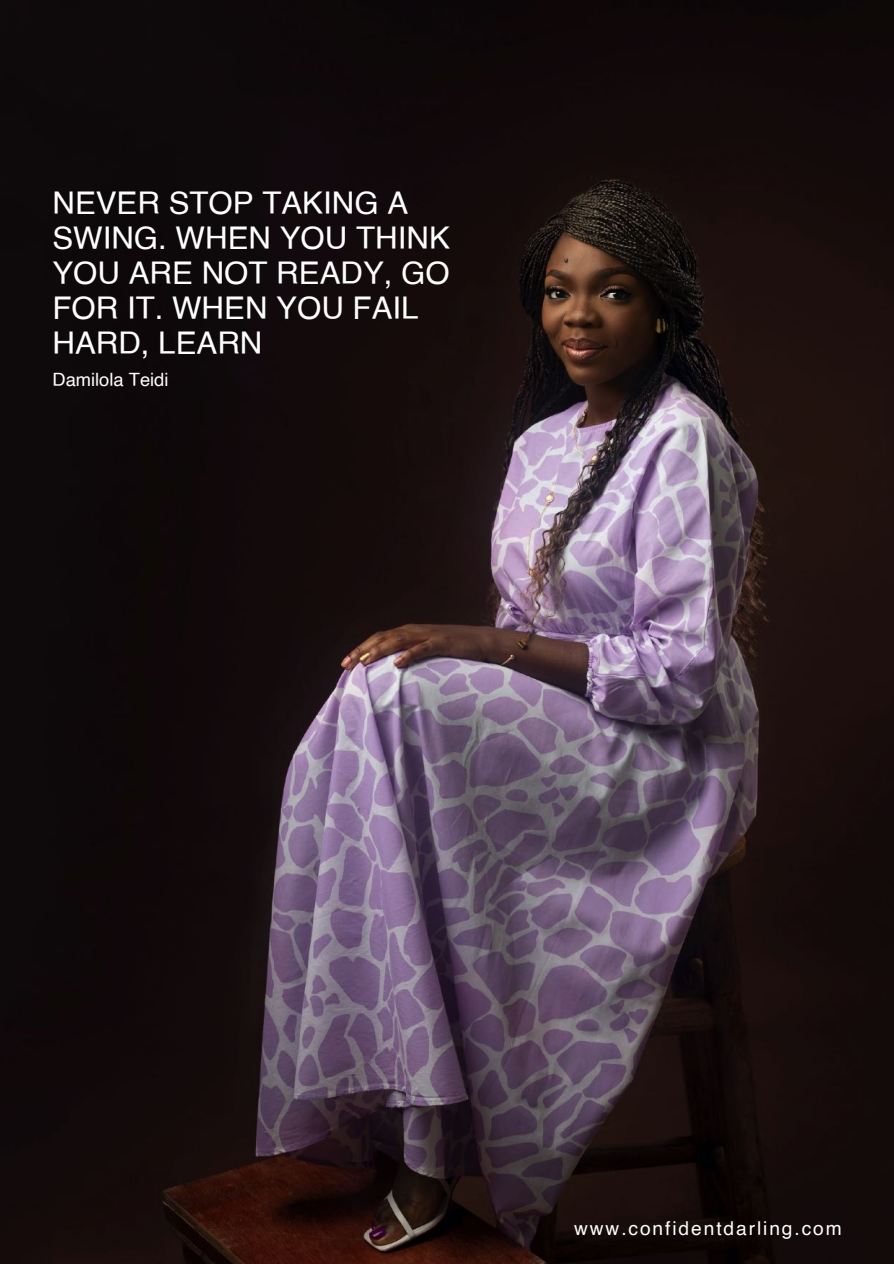
<style>
.page{position:relative;width:894px;height:1264px;background:#fff}
.page>*{position:absolute;margin:0;border:0;box-sizing:border-box;transform-origin:0 0}
.t1{font:31.2px/35px "Helvetica";color:#fff}
.t2{font:19.2px "Helvetica";letter-spacing:.1em;color:#fff}
.t3{font:18.3px "Helvetica";color:#fff}
</style>
<div class="page">
<img style="left:0;top:0;width:893px;height:1263px">
<p class="t1" style="left:52px;top:188px;width:399px">NEVER STOP TAKING A<br>SWING. WHEN YOU THINK<br>YOU ARE NOT READY, GO<br>FOR IT. WHEN YOU FAIL<br>HARD, LEARN</p>
<p class="t3" style="left:52px;top:372px;width:118px">Damilola Teidi</p>
<p class="t2" style="left:574px;top:1219px;width:269px">www.confidentdarling.com</p>
</div>
